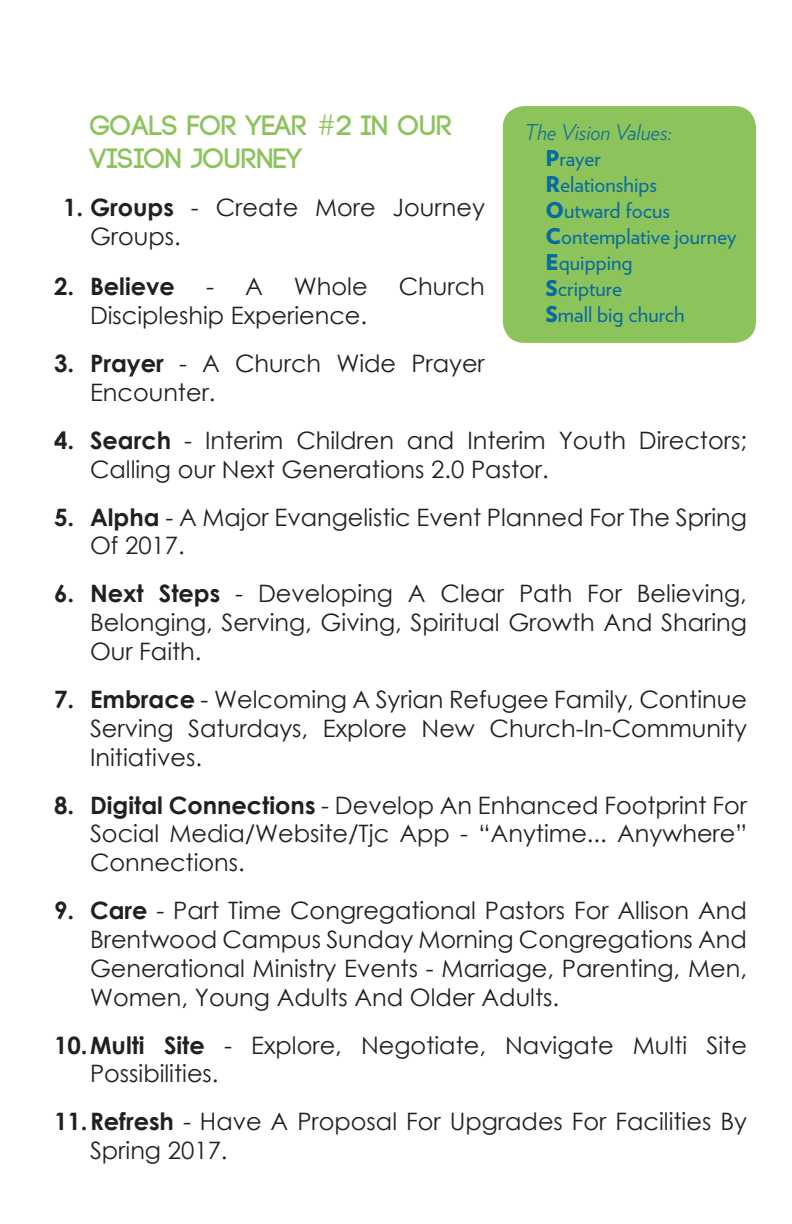
<style>
.page{position:relative;width:792px;height:1224px;background:#fff}
.page>*{position:absolute;margin:0;border:0;box-sizing:border-box;transform-origin:0 0}
.t1{font:700 28px/33.6px "Code";color:#8cc35b}
.t2{font:24px/28.8px "Century Gothic";color:#231f20}
.t3{font:700 24px "Century Gothic";color:#231f20}
.t4{font:21.6px "Verlag";color:#086a9f}
.t5{font:italic 300 21.6px "Verlag";color:#086a9f}
.s1{font-family:"Century Gothic";font-weight:400}
.s2{font-weight:700}
.s3{font-weight:900}
</style>
<div class="page">
<div style="left:503px;top:106px;width:253px;height:237px;background:#8cc35b;border-radius:22px"></div>
<p class="t1" style="left:90px;top:109px;width:363px">GOALS FOR YEAR <span class="s1">#</span>2 IN OUR<br>VISION JOURNEY</p>
<p class="t2" style="left:90px;top:193px;width:396px;text-indent:-27px"><span class="s2">1. Groups</span> - Create More Journey<br>Groups.</p>
<p class="t3" style="left:54px;top:268px;width:122px">2. Believe</p>
<p class="t2" style="left:206px;top:272px;width:58px">- A</p>
<p class="t2" style="left:294px;top:272px;width:75px">Whole</p>
<p class="t2" style="left:399px;top:272px;width:88px">Church</p>
<p class="t2" style="left:90px;top:300px;width:279px">Discipleship Experience.</p>
<p class="t2" style="left:90px;top:348px;width:396px;text-indent:-36px"><span class="s2">3. Prayer</span> - A Church Wide Prayer<br>Encounter.</p>
<p class="t2" style="left:90px;top:425px;width:658px;text-indent:-36px"><span class="s2">4. Search</span> - Interim Children and Interim Youth Directors;<br>Calling our Next Generations 2.0 Pastor.</p>
<p class="t2" style="left:90px;top:502px;width:658px;text-indent:-36px"><span class="s2">5. Alpha</span> - A Major Evangelistic Event Planned For The Spring<br>Of 2017.</p>
<p class="t2" style="left:90px;top:579px;width:658px;text-align:justify;text-indent:-36px"><span class="s2">6. Next Steps</span> - Developing A Clear Path For Believing, Belonging, Serving, Giving, Spiritual Growth And Sharing Our Faith.</p>
<p class="t2" style="left:90px;top:684px;width:659px;text-align:justify;text-indent:-36px"><span class="s2">7. Embrace</span> - Welcoming A Syrian Refugee Family, Continue Serving Saturdays, Explore New Church-In-Community Initiatives.</p>
<p class="t2" style="left:90px;top:790px;width:659px;text-align:justify;text-indent:-36px"><span class="s2">8. Digital Connections</span> - Develop An Enhanced Footprint For Social Media/Website/Tjc App - “Anytime... Anywhere” Connections.</p>
<p class="t2" style="left:90px;top:896px;width:659px;text-align:justify;text-indent:-36px"><span class="s2">9. Care</span> - Part Time Congregational Pastors For Allison And Brentwood Campus Sunday Morning Congregations And Generational Ministry Events - Marriage, Parenting, Men, Women, Young Adults And Older Adults.</p>
<p class="t2" style="left:90px;top:1030px;width:658px;text-indent:-36px"><span class="s2">10.Multi Site</span> - Explore, Negotiate, Navigate Multi Site<br>Possibilities.</p>
<p class="t2" style="left:90px;top:1107px;width:659px;text-indent:-36px"><span class="s2">11.Refresh</span> - Have A Proposal For Upgrades For Facilities By<br>Spring 2017.</p>
<p class="t5" style="left:525px;top:115px;width:149px">The Vision Values:</p>
<p class="t4" style="left:546px;top:142px;width:57px"><span class="s3">P</span>rayer</p>
<p class="t4" style="left:546px;top:168px;width:113px"><span class="s3">R</span>elationships</p>
<p class="t4" style="left:546px;top:194px;width:126px"><span class="s3">O</span>utward focus</p>
<p class="t4" style="left:546px;top:220px;width:192px"><span class="s3">C</span>ontemplative journey</p>
<p class="t4" style="left:546px;top:246px;width:89px"><span class="s3">E</span>quipping</p>
<p class="t4" style="left:546px;top:272px;width:78px"><span class="s3">S</span>cripture</p>
<p class="t4" style="left:546px;top:298px;width:141px"><span class="s3">S</span>mall big church</p>
</div>
